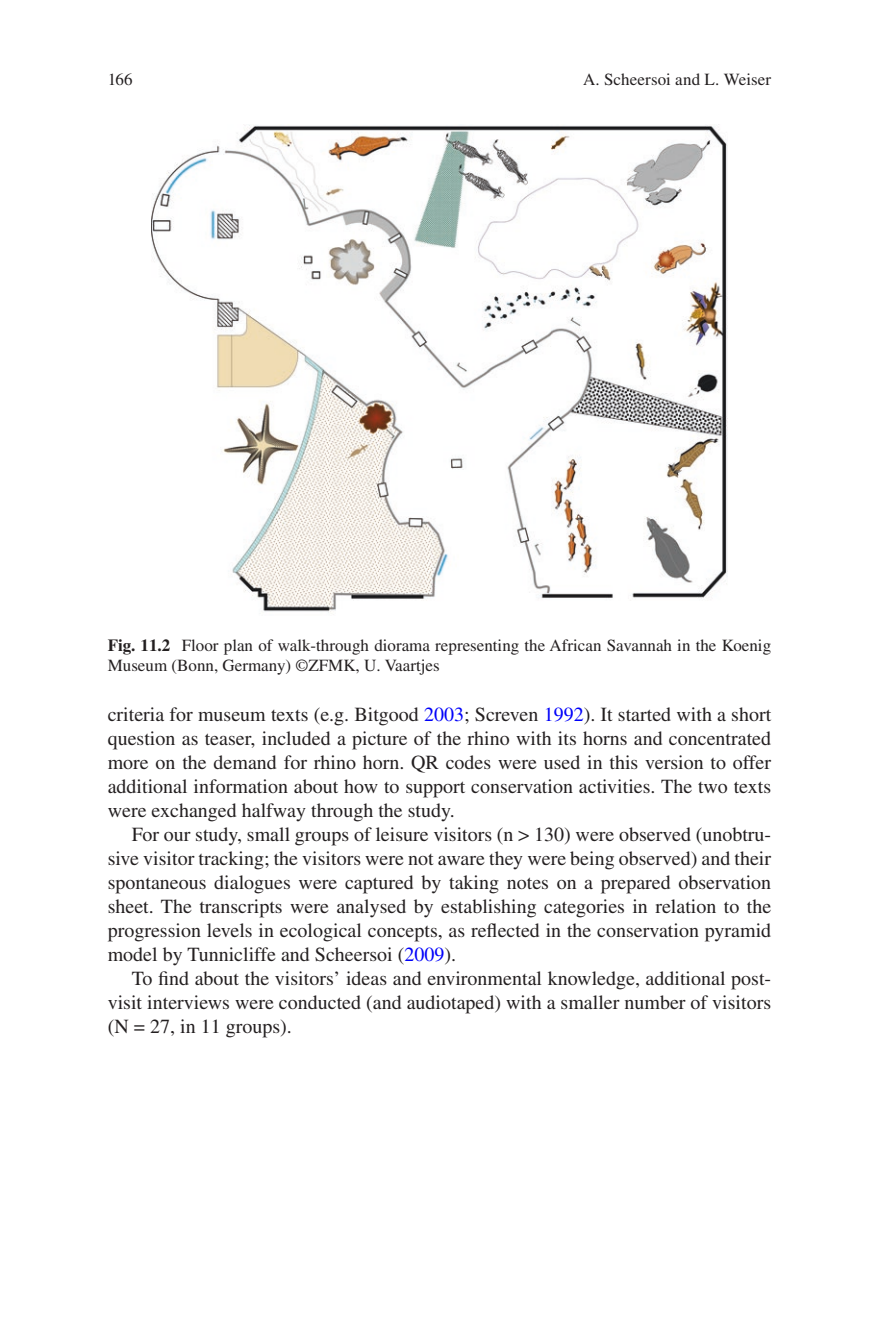
<style>
.page{position:relative;width:879px;height:1333px;background:#fff}
.page>*{position:absolute;margin:0;border:0;box-sizing:border-box;transform-origin:0 0}
.t1{font:20px/24px "Rxdcsn Fvxkjd Times LT Std";color:#231f20;text-align:justify}
.t2{font:17px/20px "Rxdcsn Fvxkjd Times LT Std";color:#231f20}
.t3{font:17px "Lmqdrh Fhknyn Times LT Std";letter-spacing:.005em;color:#231f20}
.s1{font-family:"Ddhmfq Psktty Times LT Std";font-weight:700}
.s2{color:#0000fa}
</style>
<div class="page">
<img style="left:151px;top:124px;width:576px;height:489px">
<p class="t2" style="left:108px;top:69px;width:26px">166</p>
<p class="t3" style="left:583px;top:70px;width:189px">A. Scheersoi and L. Weiser</p>
<p class="t2" style="left:108px;top:635px;width:665px"><span class="s1">Fig. 11.2</span> Floor plan of walk-through diorama representing the African Savannah in the Koenig<br>Museum (Bonn, Germany) ©ZFMK, U. Vaartjes</p>
<p class="t1" style="left:108px;top:702px;width:665px">criteria for museum texts (e.g. Bitgood <span class="s2">2003</span>; Screven <span class="s2">1992</span>). It started with a short question as teaser, included a picture of the rhino with its horns and concentrated more on the demand for rhino horn. QR codes were used in this version to offer additional information about how to support conservation activities. The two texts were exchanged halfway through the study.</p>
<p class="t1" style="left:108px;top:822px;width:665px;text-indent:24px">For our study, small groups of leisure visitors (n &gt; 130) were observed (unobtru&shy;sive visitor tracking; the visitors were not aware they were being observed) and their spontaneous dialogues were captured by taking notes on a prepared observation sheet. The transcripts were analysed by establishing categories in relation to the progression levels in ecological concepts, as reflected in the conservation pyramid model by Tunnicliffe and Scheersoi (<span class="s2">2009</span>).</p>
<p class="t1" style="left:108px;top:966px;width:665px;text-indent:24px">To find about the visitors’ ideas and environmental knowledge, additional post&shy;visit interviews were conducted (and audiotaped) with a smaller number of visitors (N = 27, in 11 groups).</p>
</div>
